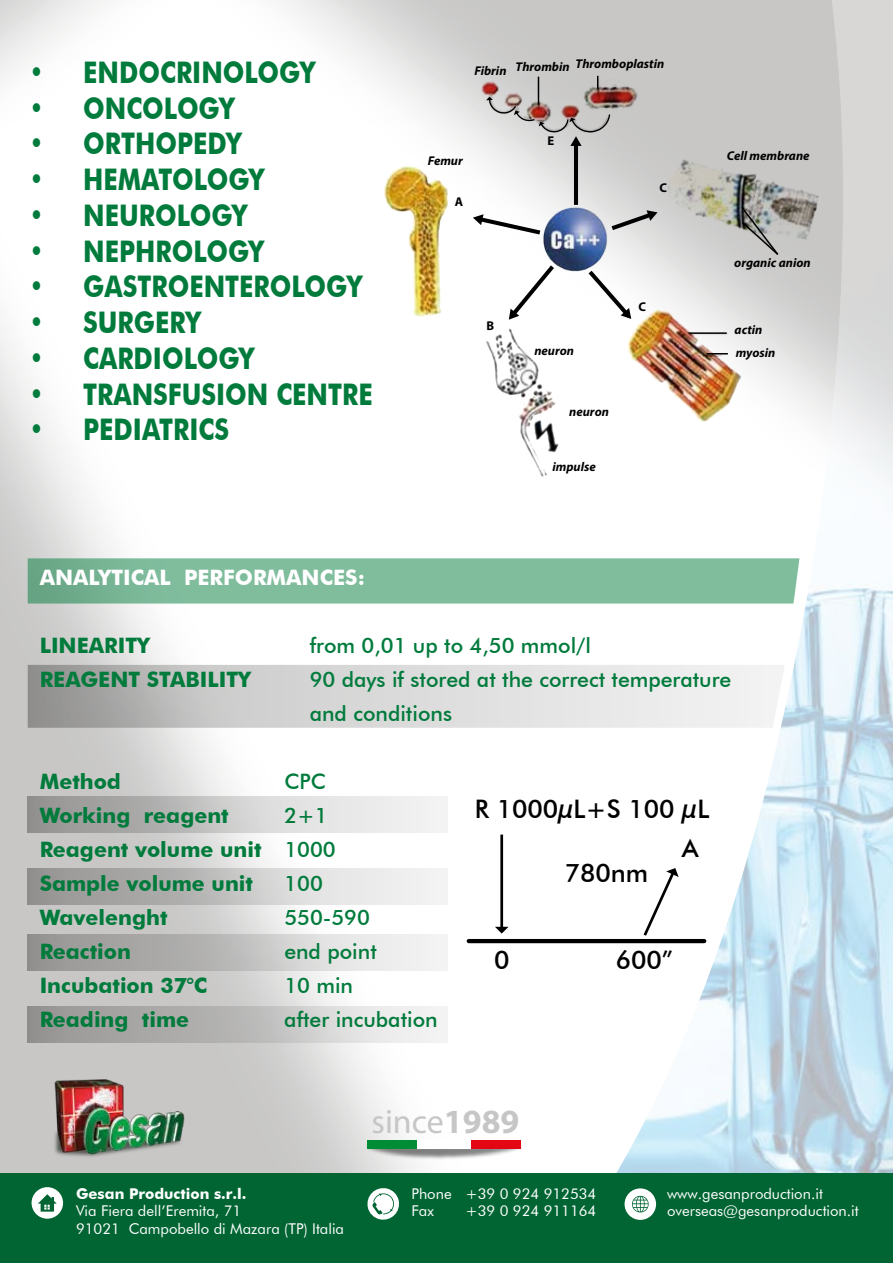
<style>
.page{position:relative;width:893px;height:1263px;background:#fff}
.page>*{position:absolute;margin:0;border:0;box-sizing:border-box;transform-origin:0 0}
.t1{font:34.05px "Myriad Pro";color:#c6c6c6}
.t2{font:700 29.7px "Futura BT";color:#007b3c;scale:.85 1}
.t3{font:500 25.5px "Futura BT";color:#000}
.t4{font:700 21.3px/34px "Futura BT";color:#007b3c}
.t5{font:500 21.3px/34px "Futura BT";color:#007b3c}
.t6{font:700 21.3px "Futura BT";color:#fff}
.t7{font:14.85px/17.9px "Futura BT";color:#fff}
.t8{font:700 14.85px "Futura BT";color:#fff}
.t9{font:italic 700 12.75px/22.5px "Myriad Pro";color:#000}
.t10{font:700 12.75px "Myriad Pro";color:#000}
.s1{font-weight:500}
.s2{font-weight:700}
</style>
<div class="page">
<img style="left:0;top:0;width:546px;height:1173px">
<svg style="left:28px;top:558px;width:518px;height:45px;background:#7dba9a"></svg>
<svg style="left:28px;top:665px;width:518px;height:63px;background:#c8c8c8"></svg>
<div style="left:28px;top:796px;width:419px;height:36px;background:linear-gradient(to right,#929291,#fff)"></div>
<div style="left:28px;top:934px;width:419px;height:36px;background:linear-gradient(to right,#8c8b8a,#fafbfb)"></div>
<div style="left:28px;top:1006px;width:419px;height:36px;background:linear-gradient(to right,#8b8a89,#f5f5f5)"></div>
<div style="left:28px;top:868px;width:419px;height:36px;background:linear-gradient(to right,#8e8d8c,#fefefe)"></div>
<svg style="left:546px;top:0;width:347px;height:944px;background:#d0d0ce"></svg>
<img style="left:550px;top:174px;width:343px;height:999px">
<div style="left:0;top:1173px;width:893px;height:90px;background:#006533"></div>
<img style="left:314px;top:1092px;width:261px;height:81px">
<div style="left:367px;top:1141px;width:51px;height:8px;background:#008d36"></div>
<div style="left:470px;top:1141px;width:51px;height:8px;background:#e30613"></div>
<div style="left:32px;top:1187px;width:31px;height:32px;background:#fff;border-radius:50%"></div>
<svg style="left:38px;top:1194px;width:19px;height:17px"></svg>
<div style="left:625px;top:1188px;width:31px;height:32px;background:#fff;border-radius:50%"></div>
<svg style="left:632px;top:1196px;width:17px;height:16px"></svg>
<svg style="left:367px;top:1188px;width:32px;height:32px"></svg>
<img style="left:49px;top:1077px;width:137px;height:84px">
<div style="left:417px;top:1141px;width:54px;height:8px;background:#fff"></div>
<img style="left:376px;top:48px;width:471px;height:429px">
<hr style="left:469px;top:939px;width:235px;height:4px;background:#000">
<svg style="left:495px;top:834px;width:14px;height:99px"></svg>
<svg style="left:644px;top:868px;width:35px;height:68px"></svg>
<svg style="left:473px;top:76px;width:184px;height:158px"></svg>
<svg style="left:509px;top:265px;width:45px;height:55px"></svg>
<svg style="left:589px;top:271px;width:42px;height:48px"></svg>
<hr style="left:688px;top:332px;width:39px;height:2px;background:#000">
<svg style="left:706px;top:353px;width:22px;height:1px"></svg>
<svg style="left:740px;top:205px;width:40px;height:51px;background:#a0a19f"></svg>
<h2 class="t2" style="left:29px;top:54px;width:338px">• ENDOCRINOLOGY</h2>
<h2 class="t2" style="left:29px;top:90px;width:243px">• ONCOLOGY</h2>
<h2 class="t2" style="left:29px;top:126px;width:251px">• ORTHOPEDY</h2>
<h2 class="t2" style="left:29px;top:162px;width:278px">• HEMATOLOGY</h2>
<h2 class="t2" style="left:29px;top:197px;width:258px">• NEUROLOGY</h2>
<h2 class="t2" style="left:29px;top:233px;width:278px">• NEPHROLOGY</h2>
<h2 class="t2" style="left:29px;top:269px;width:393px">• GASTROENTEROLOGY</h2>
<h2 class="t2" style="left:29px;top:304px;width:203px">• SURGERY</h2>
<h2 class="t2" style="left:29px;top:340px;width:266px">• CARDIOLOGY</h2>
<h2 class="t2" style="left:29px;top:376px;width:406px">• TRANSFUSION CENTRE</h2>
<h2 class="t2" style="left:29px;top:412px;width:237px">• PEDIATRICS</h2>
<h3 class="t6" style="left:40px;top:565px;width:327px">ANALYTICAL PERFORMANCES:</h3>
<p class="t9" style="left:474px;top:54px;width:191px">Fibrin Thrombin Thromboplastin</p>
<p class="t9" style="left:428px;top:149px;width:36px">Femur</p>
<p class="t10" style="left:455px;top:194px;width:10px">A</p>
<p class="t10" style="left:547px;top:133px;width:8px">E</p>
<p class="t10" style="left:660px;top:179px;width:9px">C</p>
<p class="t10" style="left:486px;top:317px;width:9px">B</p>
<p class="t9" style="left:534px;top:339px;width:41px">neuron</p>
<p class="t9" style="left:569px;top:400px;width:41px">neuron</p>
<p class="t9" style="left:552px;top:455px;width:45px">impulse</p>
<p class="t10" style="left:639px;top:298px;width:9px">C</p>
<p class="t9" style="left:727px;top:144px;width:84px">Cell membrane</p>
<p class="t9" style="left:734px;top:251px;width:78px">organic anion</p>
<p class="t9" style="left:735px;top:318px;width:42px">actin myosin</p>
<h3 class="t4" style="left:40px;top:628px;width:112px">LINEARITY</h3>
<h3 class="t5" style="left:310px;top:628px;width:283px">from 0,01 up to 4,50 mmol/l</h3>
<h3 class="t4" style="left:40px;top:662px;width:213px">REAGENT STABILITY</h3>
<h3 class="t5" style="left:310px;top:662px;width:423px">90 days if stored at the correct temperature and conditions</h3>
<h3 class="t4" style="left:40px;top:764px;width:83px">Method</h3>
<h3 class="t5" style="left:284px;top:764px;width:43px">CPC</h3>
<h3 class="t4" style="left:40px;top:798px;width:191px">Working reagent</h3>
<h3 class="t4" style="left:40px;top:798px;width:297px;text-indent:245px"><span class="s1">2+1<br></span>Reagent volume unit <span class="s1">1000<br></span>Sample volume unit</h3>
<h3 class="t5" style="left:284px;top:866px;width:40px">100</h3>
<h3 class="t4" style="left:40px;top:900px;width:129px">Wavelenght</h3>
<h3 class="t5" style="left:284px;top:900px;width:87px">550-590</h3>
<h3 class="t4" style="left:40px;top:934px;width:93px">Reaction</h3>
<h3 class="t5" style="left:284px;top:934px;width:94px">end point</h3>
<h3 class="t4" style="left:40px;top:968px;width:169px">Incubation 37°C</h3>
<h3 class="t5" style="left:284px;top:968px;width:70px">10 min</h3>
<h3 class="t4" style="left:40px;top:1003px;width:151px">Reading time</h3>
<h3 class="t5" style="left:284px;top:1003px;width:155px">after incubation</h3>
<h3 class="t3" style="left:475px;top:793px;width:236px">R 1000µL+S 100 µL</h3>
<h3 class="t3" style="left:565px;top:858px;width:85px">780nm</h3>
<h3 class="t3" style="left:682px;top:832px;width:18px">A</h3>
<h3 class="t3" style="left:494px;top:945px;width:17px">0</h3>
<h3 class="t3" style="left:616px;top:945px;width:59px">600”</h3>
<p class="t8" style="left:76px;top:1184px;width:172px">Gesan Production s.r.l.</p>
<p class="t7" style="left:76px;top:1202px;width:270px">Via Fiera dell’Eremita, 71<br>91021 Campobello di Mazara (TP) Italia</p>
<h1 class="t1" style="left:372px;top:1101px;width:149px">since<span class="s2">1989</span></h1>
<p class="t7" style="left:411px;top:1184px;width:186px">Phone +39 0 924 912534<br>Fax</p>
<p class="t7" style="left:465px;top:1202px;width:132px">+39 0 924 911164</p>
<p class="t7" style="left:667px;top:1184px;width:193px">www.gesanproduction.it overseas@gesanproduction.it</p>
</div>
